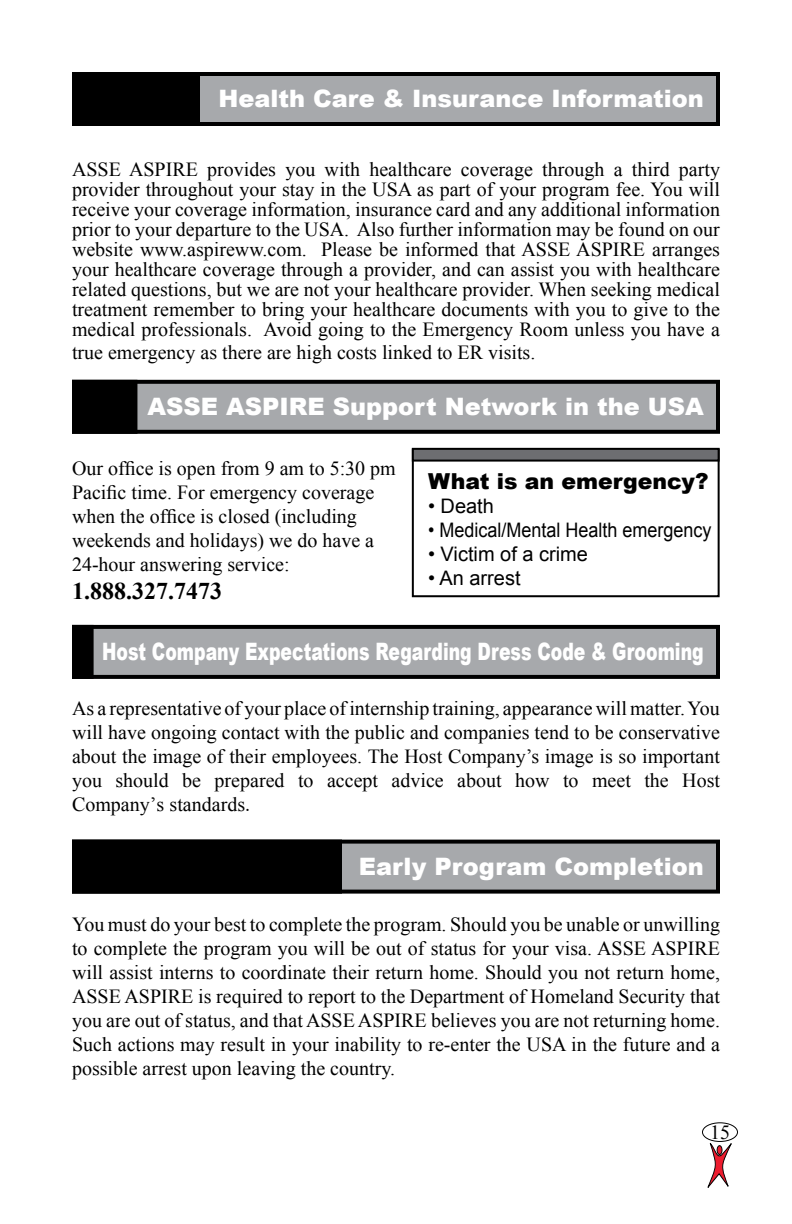
<style>
.page{position:relative;width:792px;height:1224px;background:#fff}
.page>*{position:absolute;margin:0;border:0;box-sizing:border-box;transform-origin:0 0}
.t1{font:900 24px "Arial";color:#fff}
.t2{font:900 24px "Arial";color:#fff;scale:.72 1}
.t3{font:700 24px "Times New Roman";color:#000}
.t4{font:900 22px "Arial";color:#000}
.t5{font:20px/24px "Times New Roman";color:#000;text-align:justify}
.t6{font:20px "Arial";color:#000}
.t7{font:20px "Arial";color:#000;scale:.9 1}
</style>
<div class="page">
<div style="left:72px;top:72px;width:648px;height:54px;background:#a7a9ac;border:4px solid #000"></div>
<div style="left:72px;top:72px;width:128px;height:54px;background:#000"></div>
<svg style="left:707px;top:1143px;width:25px;height:45px"></svg>
<div style="left:717px;top:1146px;width:5px;height:8px;background:#ed1c2e;border-radius:50%"></div>
<div style="left:717px;top:1145px;width:5px;height:10px;border:1px solid #000;border-radius:50%"></div>
<div style="left:702px;top:1122px;width:36px;height:20px;border:1px solid #000;border-radius:50%"></div>
<div style="left:72px;top:380px;width:648px;height:54px;background:#a7a9ac;border:4px solid #000"></div>
<div style="left:72px;top:380px;width:65px;height:54px;background:#000"></div>
<div style="left:72px;top:625px;width:648px;height:54px;background:#a7a9ac;border:4px solid #000"></div>
<div style="left:72px;top:625px;width:22px;height:54px;background:#000"></div>
<div style="left:412px;top:449px;width:308px;height:148px;border:2px solid #000"></div>
<div style="left:412px;top:448px;width:308px;height:14px;background:#6d6e71;border:2px solid #000"></div>
<div style="left:72px;top:840px;width:648px;height:54px;background:#a7a9ac;border:4px solid #000"></div>
<div style="left:72px;top:840px;width:270px;height:54px;background:#000"></div>
<p class="t1" style="left:219px;top:81px;width:487px">Health Care &amp; Insurance Information</p>
<p class="t5" style="left:72px;top:159px;width:650px;line-height:20px">ASSE ASPIRE provides you with healthcare coverage through a third party provider throughout your stay in the USA as part of your program fee. You will receive your coverage information, insurance card and any additional information prior to your departure to the USA. Also further information may be found on our website www.aspireww.com. Please be informed that ASSE ASPIRE arranges your healthcare coverage through a provider, and can assist you with healthcare related questions, but we are not your healthcare provider. When seeking medical treatment remember to bring your healthcare documents with you to give to the medical professionals. Avoid going to the Emergency Room unless you have a</p>
<p class="t5" style="left:72px;top:340px;width:465px">true emergency as there are high costs linked to ER visits.</p>
<p class="t1" style="left:148px;top:389px;width:558px">ASSE ASPIRE Support Network in the USA</p>
<p class="t5" style="left:72px;top:456px;width:325px;text-align:left">Our office is open from 9 am to 5:30 pm Pacific time. For emergency coverage when the office is closed (including weekends and holidays) we do have a 24-hour answering service:</p>
<p class="t3" style="left:72px;top:574px;width:151px">1.888.327.7473</p>
<p class="t4" style="left:428px;top:465px;width:282px">What is an emergency?</p>
<p class="t6" style="left:428px;top:493px;width:67px">• Death</p>
<p class="t7" style="left:428px;top:517px;width:316px">• Medical/Mental Health emergency</p>
<p class="t6" style="left:428px;top:541px;width:161px">• Victim of a crime</p>
<p class="t6" style="left:428px;top:565px;width:94px">• An arrest</p>
<p class="t2" style="left:102px;top:634px;width:837px">Host Company Expectations Regarding Dress Code &amp; Grooming</p>
<p class="t5" style="left:72px;top:696px;width:650px">As a representative of your place of internship training, appearance will matter. You will have ongoing contact with the public and companies tend to be conservative about the image of their employees. The Host Company’s image is so important you should be prepared to accept advice about how to meet the Host Company’s standards.</p>
<p class="t1" style="left:359px;top:849px;width:347px">Early Program Completion</p>
<p class="t5" style="left:72px;top:912px;width:650px">You must do your best to complete the program. Should you be unable or unwilling to complete the program you will be out of status for your visa. ASSE ASPIRE will assist interns to coordinate their return home. Should you not return home, ASSE ASPIRE is required to report to the Department of Homeland Security that you are out of status, and that ASSE ASPIRE believes you are not returning home.<br>Such actions may result in your inability to re-enter the USA in the future and a possible arrest upon leaving the country.</p>
<p class="t5" style="left:710px;top:1120px;width:21px">15</p>
</div>
